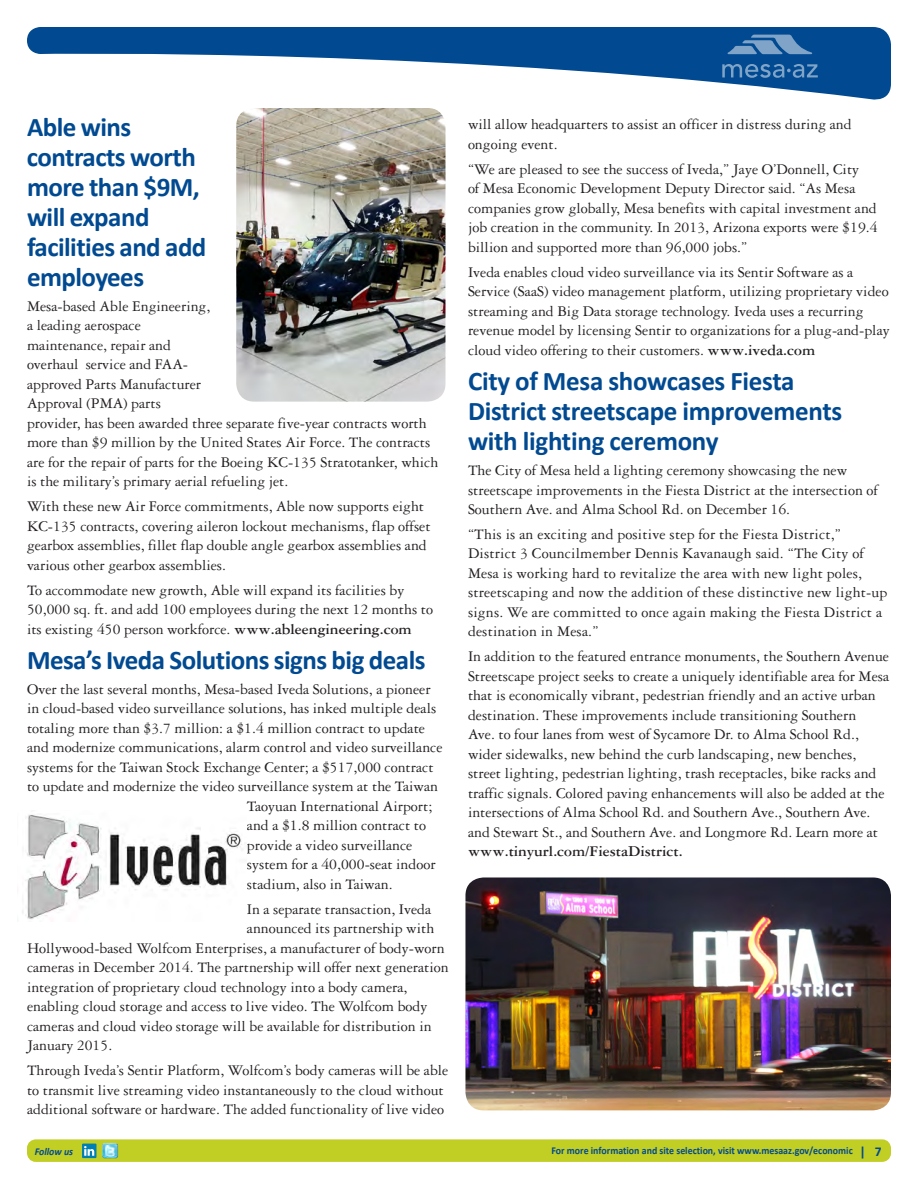
<style>
.page{position:relative;width:918px;height:1188px;background:#fff}
.page>*{position:absolute;margin:0;border:0;box-sizing:border-box;transform-origin:0 0}
.t1{font:700 27px/30px "Calibri";letter-spacing:-.02em;color:#014a91}
.t2{font:15.75px/19.5px "Garamond Three";color:#231f20}
.t3{font:700 15.75px "Garamond Three";color:#231f20}
.t4{font:700 10.5px "Calibri";color:#014a91;scale:.94 1}
.t5{font:italic 700 10.5px "Calibri";color:#014a91;scale:.94 1}
.s1{font-weight:700}
.s2{font-size:13.5px}
</style>
<div class="page">
<svg style="left:27px;top:27px;width:864px;height:73px"></svg>
<svg style="left:728px;top:35px;width:84px;height:19px;background:#4a7eb0"></svg>
<svg style="left:722px;top:64px;width:96px;height:14px"></svg>
<div style="left:29px;top:1142px;width:860px;height:18px;background:#c1ce23;border-radius:7px"></div>
<div style="left:27px;top:1139px;width:864px;height:23px;border:4px solid #c1ce23;border-radius:7px"></div>
<img style="left:102px;top:1142px;width:17px;height:17px">
<div style="left:82px;top:1144px;width:14px;height:14px;background:#007fb2"></div>
<svg style="left:84px;top:1146px;width:10px;height:10px"></svg>
<img style="left:22px;top:815px;width:221px;height:105px">
<img style="left:465px;top:878px;width:426px;height:232px">
<img style="left:236px;top:108px;width:210px;height:294px">
<h1 class="t1" style="left:27px;top:111px;width:181px">Able wins contracts worth more than $9M, will expand facilities and add employees</h1>
<p class="t2" style="left:27px;top:296px;width:413px">Mesa-based Able Engineering,<br>a leading aerospace<br>maintenance, repair and<br>overhaul service and FAA-<br>approved Parts Manufacturer<br>Approval (PMA) parts<br>provider, has been awarded three separate five-year contracts worth more than $9 million by the United States Air Force. The contracts are for the repair of parts for the Boeing KC-135 Stratotanker, which is the military’s primary aerial refueling jet.</p>
<p class="t2" style="left:27px;top:497px;width:405px">With these new Air Force commitments, Able now supports eight KC-135 contracts, covering aileron lockout mechanisms, flap offset gearbox assemblies, fillet flap double angle gearbox assemblies and various other gearbox assemblies.</p>
<p class="t2" style="left:27px;top:580px;width:408px">To accommodate new growth, Able will expand its facilities by<br>50,000 sq. ft. and add 100 employees during the next 12 months to its existing 450 person workforce. <span class="s1">www.ableengineering.com</span></p>
<h1 class="t1" style="left:27px;top:644px;width:400px">Mesa’s Iveda Solutions signs big deals</h1>
<p class="t2" style="left:27px;top:679px;width:405px">Over the last several months, Mesa-based Iveda Solutions, a pioneer</p>
<p class="t2" style="left:27px;top:699px;width:411px">in cloud-based video surveillance solutions, has inked multiple deals</p>
<p class="t2" style="left:27px;top:718px;width:400px">totaling more than $3.7 million: a $1.4 million contract to update</p>
<p class="t2" style="left:27px;top:738px;width:417px">and modernize communications, alarm control and video surveillance</p>
<p class="t2" style="left:27px;top:757px;width:408px">systems for the Taiwan Stock Exchange Center; a $517,000 contract</p>
<p class="t2" style="left:27px;top:777px;width:413px">to update and modernize the video surveillance system at the Taiwan</p>
<p class="t2" style="left:247px;top:796px;width:187px">Taoyuan International Airport;</p>
<p class="t2" style="left:247px;top:816px;width:181px">and a $1.8 million contract to</p>
<p class="t2" style="left:247px;top:835px;width:167px">provide a video surveillance</p>
<p class="t2" style="left:247px;top:855px;width:190px">system for a 40,000-seat indoor</p>
<p class="t2" style="left:247px;top:874px;width:147px">stadium, also in Taiwan.</p>
<p class="t2" style="left:247px;top:899px;width:186px">In a separate transaction, Iveda</p>
<p class="t2" style="left:247px;top:919px;width:189px">announced its partnership with</p>
<p class="t2" style="left:27px;top:938px;width:419px">Hollywood-based Wolfcom Enterprises, a manufacturer of body-worn</p>
<p class="t2" style="left:27px;top:958px;width:423px">cameras in December 2014. The partnership will offer next generation</p>
<p class="t2" style="left:27px;top:977px;width:382px">integration of proprietary cloud technology into a body camera,</p>
<p class="t2" style="left:27px;top:997px;width:402px">enabling cloud storage and access to live video. The Wolfcom body</p>
<p class="t2" style="left:27px;top:1016px;width:406px">cameras and cloud video storage will be available for distribution in</p>
<p class="t2" style="left:27px;top:1036px;width:87px">January 2015.</p>
<p class="t2" style="left:27px;top:1061px;width:423px">Through Iveda’s Sentir Platform, Wolfcom’s body cameras will be able to transmit live streaming video instantaneously to the cloud without additional software or hardware. The added functionality of live video</p>
<p class="t2" style="left:468px;top:115px;width:385px">will allow headquarters to assist an officer in distress during and ongoing event.</p>
<p class="t2" style="left:468px;top:159px;width:411px">“We are pleased to see the success of Iveda,” Jaye O’Donnell, City<br>of Mesa Economic Development Deputy Director said. “As Mesa companies grow globally, Mesa benefits with capital investment and job creation in the community. In 2013, Arizona exports were $19.4 billion and supported more than 96,000 jobs.”</p>
<p class="t2" style="left:468px;top:262px;width:423px">Iveda enables cloud video surveillance via its Sentir Software as a Service (SaaS) video management platform, utilizing proprietary video streaming and Big Data storage technology. Iveda uses a recurring revenue model by licensing Sentir to organizations for a plug-and-play cloud video offering to their customers. <span class="s1">www.iveda.com</span></p>
<h1 class="t1" style="left:468px;top:365px;width:376px">City of Mesa showcases Fiesta<br>District streetscape improvements with lighting ceremony</h1>
<p class="t2" style="left:468px;top:460px;width:411px">The City of Mesa held a lighting ceremony showcasing the new streetscape improvements in the Fiesta District at the intersection of<br>Southern Ave. and Alma School Rd. on December 16.</p>
<p class="t2" style="left:468px;top:524px;width:421px">“This is an exciting and positive step for the Fiesta District,” District 3 Councilmember Dennis Kavanaugh said. “The City of Mesa is working hard to revitalize the area with new light poles, streetscaping and now the addition of these distinctive new light-up signs. We are committed to once again making the Fiesta District a destination in Mesa.”</p>
<p class="t2" style="left:468px;top:647px;width:423px">In addition to the featured entrance monuments, the Southern Avenue Streetscape project seeks to create a uniquely identifiable area for Mesa that is economically vibrant, pedestrian friendly and an active urban destination. These improvements include transitioning Southern<br>Ave. to four lanes from west of Sycamore Dr. to Alma School Rd., wider sidewalks, new behind the curb landscaping, new benches, street lighting, pedestrian lighting, trash receptacles, bike racks and traffic signals. Colored paving enhancements will also be added at the intersections of Alma School Rd. and Southern Ave., Southern Ave. and Stewart St., and Southern Ave. and Longmore Rd. Learn more at</p>
<p class="t3" style="left:468px;top:843px;width:216px">www.tinyurl.com/FiestaDistrict.</p>
<p class="t5" style="left:35px;top:1145px;width:42px">Follow us</p>
<p class="t4" style="left:552px;top:1144px;width:353px">For more information and site selection, visit www.mesaaz.gov/economic <span class="s2">| 7</span></p>
</div>
